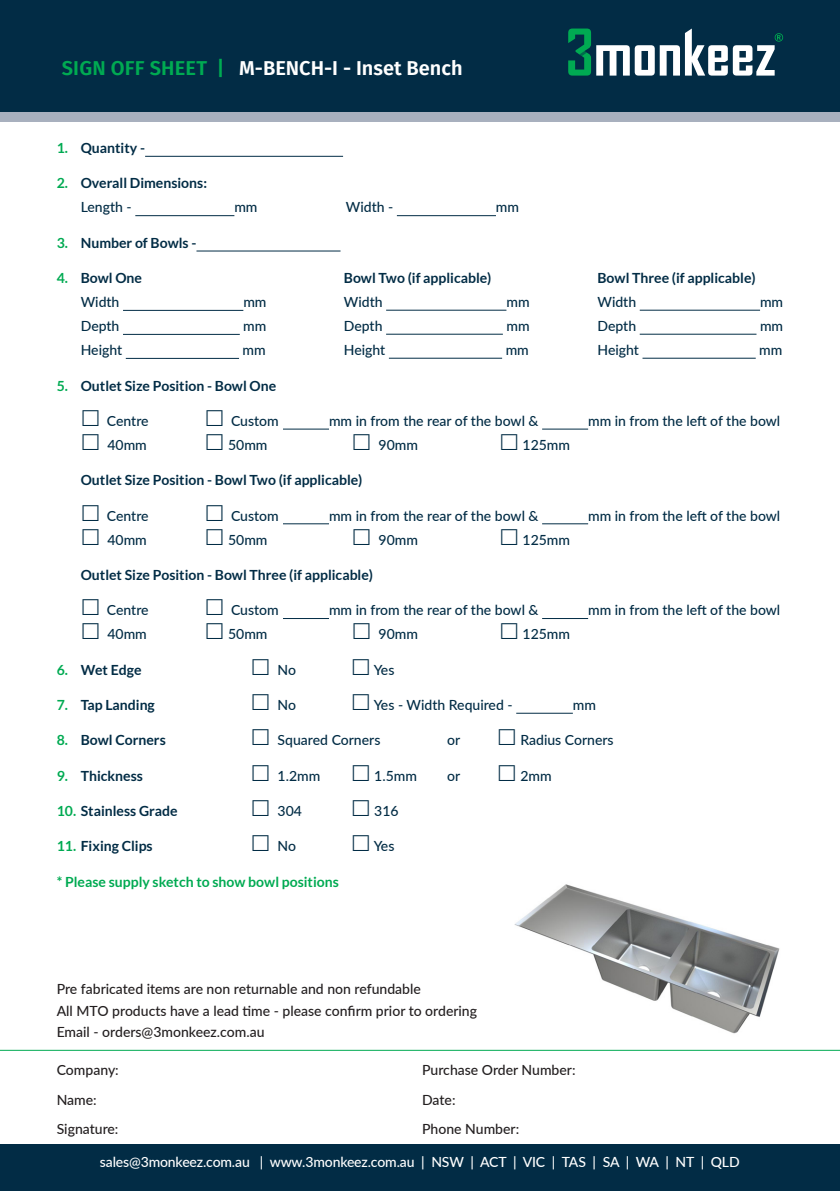
<style>
.page{position:relative;width:840px;height:1191px;background:#fff}
.page>*{position:absolute;margin:0;border:0;box-sizing:border-box;transform-origin:0 0}
.SIGN_OFF_SHEET_HEADE{font:600 20px "Fira Sans";color:#fff}
.Bullet_Points{font:500 14px "Lato";color:#022c45}
.Bullet_Points-2{font:700 14px/24px "Lato";color:#022c45}
.t1{font:500 14px/29.6px "Lato";color:#231f20}
.t2{font:500 14px "Lato";letter-spacing:-.01em;color:#fff}
.Bullet_Points-3{font:700 14px "Lato";color:#00aa52}
.s1{color:#00aa52}
.s2{font-weight:500}
</style>
<div class="page">
<div style="left:0;top:1144px;width:839px;height:47px;background:#022c45"></div>
<div style="left:0;top:0;width:839px;height:121px;background:#a8b0be"></div>
<div style="left:0;top:0;width:839px;height:111px;background:#022c45"></div>
<svg style="left:596px;top:29px;width:186px;height:47px"></svg>
<svg style="left:568px;top:29px;width:22px;height:47px"></svg>
<hr style="left:0;top:1049px;width:839px;height:1px;background:#00aa52">
<hr style="left:145px;top:156px;width:198px;height:1px;background:#022c45">
<hr style="left:135px;top:215px;width:99px;height:1px;background:#022c45">
<hr style="left:396px;top:215px;width:99px;height:1px;background:#022c45">
<hr style="left:196px;top:251px;width:144px;height:1px;background:#022c45">
<hr style="left:123px;top:310px;width:120px;height:1px;background:#022c45">
<hr style="left:123px;top:334px;width:117px;height:1px;background:#022c45">
<hr style="left:126px;top:358px;width:113px;height:1px;background:#022c45">
<hr style="left:283px;top:429px;width:46px;height:1px;background:#022c45">
<hr style="left:542px;top:429px;width:45px;height:1px;background:#022c45">
<hr style="left:283px;top:523px;width:46px;height:1px;background:#022c45">
<hr style="left:542px;top:523px;width:45px;height:1px;background:#022c45">
<hr style="left:283px;top:618px;width:46px;height:1px;background:#022c45">
<hr style="left:542px;top:618px;width:45px;height:1px;background:#022c45">
<hr style="left:516px;top:713px;width:56px;height:1px;background:#022c45">
<hr style="left:386px;top:310px;width:120px;height:1px;background:#022c45">
<hr style="left:386px;top:334px;width:116px;height:1px;background:#022c45">
<hr style="left:388px;top:358px;width:114px;height:1px;background:#022c45">
<hr style="left:639px;top:310px;width:120px;height:1px;background:#022c45">
<hr style="left:639px;top:334px;width:117px;height:1px;background:#022c45">
<hr style="left:642px;top:358px;width:113px;height:1px;background:#022c45">
<img style="left:514px;top:884px;width:266px;height:150px">
<p class="SIGN_OFF_SHEET_HEADE" style="left:62px;top:52px;width:402px"><span class="s1">SIGN OFF SHEET |</span> M-BENCH-I - Inset Bench</p>
<p class="Bullet_Points-2" style="left:57px;top:136px;width:90px"><span class="s1">1.</span> Quantity -</p>
<p class="Bullet_Points-2" style="left:81px;top:171px;width:128px;text-indent:-24px"><span class="s1">2.</span> Overall Dimensions:<br><span class="s2">Length -</span></p>
<p class="Bullet_Points" style="left:234px;top:197px;width:25px">mm</p>
<p class="Bullet_Points" style="left:345px;top:197px;width:49px">Width -</p>
<p class="Bullet_Points" style="left:495px;top:197px;width:25px">mm</p>
<p class="Bullet_Points-2" style="left:57px;top:230px;width:141px"><span class="s1">3.</span> Number of Bowls -</p>
<p class="Bullet_Points-2" style="left:57px;top:266px;width:87px"><span class="s1">4.</span> Bowl One</p>
<p class="Bullet_Points" style="left:81px;top:292px;width:40px">Width</p>
<p class="Bullet_Points" style="left:243px;top:292px;width:25px">mm</p>
<p class="Bullet_Points" style="left:81px;top:316px;width:40px">Depth</p>
<p class="Bullet_Points" style="left:243px;top:316px;width:25px">mm</p>
<p class="Bullet_Points" style="left:81px;top:340px;width:43px">Height</p>
<p class="Bullet_Points" style="left:242px;top:340px;width:25px">mm</p>
<p class="Bullet_Points-2" style="left:57px;top:373px;width:221px"><span class="s1">5.</span> Outlet Size Position - Bowl One</p>
<p class="Bullet_Points" style="left:107px;top:411px;width:43px">Centre</p>
<p class="Bullet_Points" style="left:231px;top:411px;width:49px">Custom</p>
<p class="Bullet_Points" style="left:329px;top:411px;width:211px">mm in from the rear of the bowl &amp;</p>
<p class="Bullet_Points" style="left:587px;top:411px;width:193px">mm in from the left of the bowl</p>
<p class="Bullet_Points" style="left:107px;top:435px;width:41px">40mm</p>
<p class="Bullet_Points" style="left:228px;top:435px;width:41px">50mm</p>
<p class="Bullet_Points" style="left:378px;top:435px;width:41px">90mm</p>
<p class="Bullet_Points" style="left:522px;top:435px;width:49px">125mm</p>
<p class="Bullet_Points-2" style="left:81px;top:468px;width:283px">Outlet Size Position - Bowl Two (if applicable)</p>
<p class="Bullet_Points" style="left:107px;top:505px;width:43px">Centre</p>
<p class="Bullet_Points" style="left:231px;top:505px;width:49px">Custom</p>
<p class="Bullet_Points" style="left:329px;top:505px;width:211px">mm in from the rear of the bowl &amp;</p>
<p class="Bullet_Points" style="left:587px;top:505px;width:193px">mm in from the left of the bowl</p>
<p class="Bullet_Points" style="left:107px;top:529px;width:41px">40mm</p>
<p class="Bullet_Points" style="left:228px;top:529px;width:41px">50mm</p>
<p class="Bullet_Points" style="left:378px;top:529px;width:41px">90mm</p>
<p class="Bullet_Points" style="left:522px;top:529px;width:49px">125mm</p>
<p class="Bullet_Points-2" style="left:81px;top:562px;width:293px">Outlet Size Position - Bowl Three (if applicable)</p>
<p class="Bullet_Points" style="left:107px;top:600px;width:43px">Centre</p>
<p class="Bullet_Points" style="left:231px;top:600px;width:49px">Custom</p>
<p class="Bullet_Points" style="left:329px;top:600px;width:211px">mm in from the rear of the bowl &amp;</p>
<p class="Bullet_Points" style="left:587px;top:600px;width:193px">mm in from the left of the bowl</p>
<p class="Bullet_Points" style="left:107px;top:624px;width:41px">40mm</p>
<p class="Bullet_Points" style="left:228px;top:624px;width:41px">50mm</p>
<p class="Bullet_Points" style="left:378px;top:624px;width:41px">90mm</p>
<p class="Bullet_Points" style="left:522px;top:624px;width:49px">125mm</p>
<p class="Bullet_Points-2" style="left:57px;top:657px;width:86px"><span class="s1">6.</span> Wet Edge</p>
<p class="Bullet_Points" style="left:277px;top:659px;width:20px">No</p>
<p class="Bullet_Points" style="left:373px;top:659px;width:22px">Yes</p>
<p class="Bullet_Points-2" style="left:57px;top:692px;width:100px"><span class="s1">7.</span> Tap Landing</p>
<p class="Bullet_Points" style="left:277px;top:695px;width:20px">No</p>
<p class="Bullet_Points" style="left:373px;top:695px;width:140px">Yes - Width Required -</p>
<p class="Bullet_Points" style="left:572px;top:695px;width:25px">mm</p>
<p class="Bullet_Points-2" style="left:57px;top:728px;width:110px"><span class="s1">8.</span> Bowl Corners</p>
<p class="Bullet_Points" style="left:277px;top:730px;width:104px">Squared Corners</p>
<p class="Bullet_Points" style="left:447px;top:730px;width:15px">or</p>
<p class="Bullet_Points" style="left:520px;top:730px;width:95px">Radius Corners</p>
<p class="Bullet_Points-2" style="left:57px;top:763px;width:88px"><span class="s1">9.</span> Thickness</p>
<p class="Bullet_Points" style="left:277px;top:765px;width:44px">1.2mm</p>
<p class="Bullet_Points" style="left:374px;top:765px;width:44px">1.5mm</p>
<p class="Bullet_Points" style="left:447px;top:765px;width:15px">or</p>
<p class="Bullet_Points" style="left:520px;top:765px;width:33px">2mm</p>
<p class="Bullet_Points-2" style="left:57px;top:798px;width:122px"><span class="s1">10.</span> Stainless Grade</p>
<p class="Bullet_Points" style="left:277px;top:801px;width:26px">304</p>
<p class="Bullet_Points" style="left:374px;top:801px;width:26px">316</p>
<p class="Bullet_Points-2" style="left:57px;top:834px;width:97px"><span class="s1">11.</span> Fixing Clips</p>
<p class="Bullet_Points" style="left:277px;top:836px;width:20px">No</p>
<p class="Bullet_Points" style="left:373px;top:836px;width:22px">Yes</p>
<p class="Bullet_Points-3" style="left:57px;top:873px;width:283px">* Please supply sketch to show bowl positions</p>
<p class="Bullet_Points-2" style="left:343px;top:266px;width:149px">Bowl Two (if applicable)</p>
<p class="Bullet_Points" style="left:343px;top:292px;width:40px">Width</p>
<p class="Bullet_Points" style="left:506px;top:292px;width:25px">mm</p>
<p class="Bullet_Points" style="left:343px;top:316px;width:40px">Depth</p>
<p class="Bullet_Points" style="left:506px;top:316px;width:25px">mm</p>
<p class="Bullet_Points" style="left:343px;top:340px;width:43px">Height</p>
<p class="Bullet_Points" style="left:505px;top:340px;width:25px">mm</p>
<p class="Bullet_Points-2" style="left:597px;top:266px;width:159px">Bowl Three (if applicable)</p>
<p class="Bullet_Points" style="left:597px;top:292px;width:40px">Width</p>
<p class="Bullet_Points" style="left:759px;top:292px;width:25px">mm</p>
<p class="Bullet_Points" style="left:597px;top:316px;width:40px">Depth</p>
<p class="Bullet_Points" style="left:759px;top:316px;width:25px">mm</p>
<p class="Bullet_Points" style="left:597px;top:340px;width:43px">Height</p>
<p class="Bullet_Points" style="left:758px;top:340px;width:25px">mm</p>
<p class="t1" style="left:57px;top:978px;width:421px;line-height:21.2px">Pre fabricated items are non returnable and non refundable<br>All MTO products have a lead time - please confirm prior to ordering<br>Email - orders@3monkeez.com.au</p>
<p class="t1" style="left:57px;top:1054px;width:64px">Company:<br>Name:<br>Signature:</p>
<p class="t1" style="left:422px;top:1054px;width:155px">Purchase Order Number:<br>Date:<br>Phone Number:</p>
<p class="t2" style="left:100px;top:1151px;width:641px">sales@3monkeez.com.au | www.3monkeez.com.au | NSW | ACT | VIC | TAS | SA | WA | NT | QLD</p>
</div>
